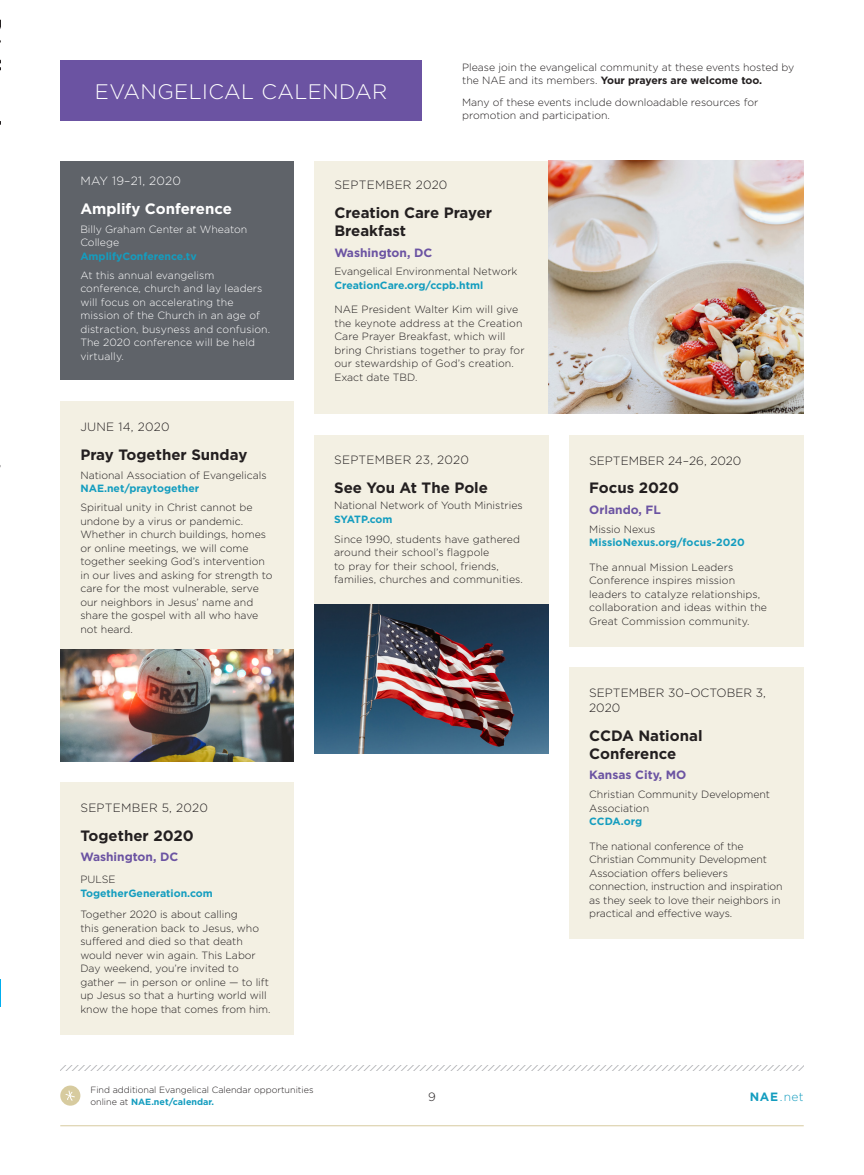
<style>
.page{position:relative;width:864px;height:1175px;background:#fff}
.page>*{position:absolute;margin:0;border:0;box-sizing:border-box;transform-origin:0 0}
.Department_Title{font:300 21px "Gotham";letter-spacing:.02em;color:#fff}
.Calendar_Title{font:700 15px/18px "Gotham";color:#231f20}
.Calendar_Title-2{font:700 15px "Gotham";color:#fff}
.Calendar_Date_2{font:300 12px "Gotham";letter-spacing:.02em;color:#231f20}
.Calendar_Location{font:700 12px "Gotham";color:#6b53a2}
.Calendar_Date_2-2{font:300 12px/15px "Gotham";color:#231f20}
.Calendar_Date_2-3{font:300 12px "Gotham";letter-spacing:.02em;color:#fff}
.t1{font:300 12px "Gotham";color:#149dbf}
.Calendar_Main_Text{font:300 10.5px/13.5px "Gotham";color:#231f20}
.Calendar_Location-2{font:300 10.5px/13.5px "Gotham";color:#231f20}
.Calendar_Main_Text-2{font:300 10.5px/13.5px "Gotham";letter-spacing:.01em;color:#fff}
.Caption_-_Header__In{font:300 10.5px/13.5px "Gotham";color:#231f20}
.Calendar_Place{font:300 10.5px/13.5px "Gotham";color:#231f20}
.Calendar_Location-3{font:300 10.5px/13.5px "Gotham";color:#fff}
.Calendar_Main_Text-3{font:700 10.5px "Gotham";letter-spacing:.01em;color:#149dbf}
.Calendar_Location-4{font:700 10.5px/13.5px "Gotham";color:#149dbf}
.Calendar_Main_Text-4{font:700 10.5px "Gotham";letter-spacing:-.02em;color:#149dbf}
.t2{font:300 9px/12px "Gotham";color:#231f20}
.s1{font-weight:700}
.s2{font-weight:700;color:#149dbf}
.s3{font-weight:300;color:#231f20}
</style>
<div class="page">
<div style="left:314px;top:161px;width:234px;height:253px;background:#f3f0e3"></div>
<img style="left:549px;top:161px;width:255px;height:253px">
<div style="left:60px;top:401px;width:234px;height:252px;background:#f3f0e3"></div>
<div style="left:60px;top:782px;width:234px;height:252px;background:#f3f0e3"></div>
<div style="left:60px;top:161px;width:234px;height:218px;background:#5f6369"></div>
<div style="left:314px;top:435px;width:235px;height:170px;background:#f3f0e3"></div>
<div style="left:569px;top:435px;width:235px;height:211px;background:#f3f0e3"></div>
<div style="left:569px;top:667px;width:235px;height:271px;background:#f3f0e3"></div>
<svg style="left:60px;top:1065px;width:744px;height:5px"></svg>
<hr style="left:60px;top:1125px;width:744px;height:1px;background:#d7cb9f">
<div style="left:60px;top:60px;width:362px;height:61px;background:#6b53a2"></div>
<div style="left:60px;top:1085px;width:20px;height:20px;background:#d7cb9f;border-radius:50%"></div>
<svg style="left:66px;top:1090px;width:9px;height:11px"></svg>
<img style="left:60px;top:649px;width:234px;height:112px">
<img style="left:314px;top:604px;width:235px;height:150px">
<svg style="left:0;top:40px;width:1px;height:85px"></svg>
<p class="Department_Title" style="left:95px;top:80px;width:294px">EVANGELICAL CALENDAR</p>
<p class="Caption_-_Header__In" style="left:462px;top:60px;width:334px">Please join the evangelical community at these events hosted by the NAE and its members. <span class="s1">Your prayers are welcome too.</span></p>
<p class="Caption_-_Header__In" style="left:462px;top:95px;width:298px">Many of these events include downloadable resources for promotion and participation.</p>
<p class="Calendar_Date_2-3" style="left:80px;top:174px;width:102px">MAY 19–21, 2020</p>
<p class="Calendar_Title-2" style="left:80px;top:200px;width:153px">Amplify Conference</p>
<p class="Calendar_Location-3" style="left:80px;top:222px;width:168px">Billy Graham Center at Wheaton<br>College<br><span class="s2">AmplifyConference.tv</span></p>
<p class="Calendar_Main_Text-2" style="left:80px;top:268px;width:191px">At this annual evangelism conference, church and lay leaders will focus on accelerating the mission of the Church in an age of distraction, busyness and confusion.<br>The 2020 conference will be held virtually.</p>
<p class="Calendar_Date_2" style="left:80px;top:420px;width:91px">JUNE 14, 2020</p>
<p class="Calendar_Title" style="left:80px;top:445px;width:168px">Pray Together Sunday</p>
<p class="Calendar_Location-2" style="left:80px;top:468px;width:188px">National Association of Evangelicals<br><span class="s2">NAE.net/praytogether</span></p>
<p class="Calendar_Main_Text" style="left:80px;top:500px;width:194px">Spiritual unity in Christ cannot be undone by a virus or pandemic.<br>Whether in church buildings, homes or online meetings, we will come together seeking God’s intervention in our lives and asking for strength to care for the most vulnerable, serve our neighbors in Jesus’ name and share the gospel with all who have not heard.</p>
<p class="Calendar_Date_2" style="left:334px;top:178px;width:115px">SEPTEMBER 2020</p>
<p class="Calendar_Title" style="left:334px;top:203px;width:159px">Creation Care Prayer<br>Breakfast</p>
<p class="Calendar_Location" style="left:334px;top:245px;width:99px">Washington, DC</p>
<p class="Calendar_Main_Text" style="left:334px;top:265px;width:185px">Evangelical Environmental Network<br><span class="s2">CreationCare.org/ccpb.html</span></p>
<p class="Calendar_Main_Text" style="left:334px;top:303px;width:192px">NAE President Walter Kim will give the keynote address at the Creation<br>Care Prayer Breakfast, which will bring Christians together to pray for our stewardship of God’s creation.<br>Exact date TBD.</p>
<p class="Calendar_Date_2" style="left:334px;top:453px;width:136px">SEPTEMBER 23, 2020</p>
<p class="Calendar_Title" style="left:334px;top:478px;width:155px">See You At The Pole</p>
<p class="Calendar_Place" style="left:334px;top:499px;width:190px">National Network of Youth Ministries</p>
<p class="Calendar_Main_Text-4" style="left:334px;top:513px;width:60px">SYATP.com</p>
<p class="Calendar_Main_Text" style="left:334px;top:532px;width:190px">Since 1990, students have gathered around their school’s flagpole<br>to pray for their school, friends, families, churches and communities.</p>
<p class="Calendar_Date_2" style="left:80px;top:801px;width:129px">SEPTEMBER 5, 2020</p>
<p class="Calendar_Title" style="left:80px;top:826px;width:115px">Together 2020</p>
<p class="Calendar_Location" style="left:80px;top:850px;width:99px">Washington, DC</p>
<p class="Calendar_Location-4" style="left:80px;top:872px;width:134px"><span class="s3">PULSE<br></span>TogetherGeneration.com</p>
<p class="Calendar_Location-2" style="left:80px;top:907px;width:192px">Together 2020 is about calling<br>this generation back to Jesus, who suffered and died so that death would never win again. This Labor<br>Day weekend, you’re invited to gather — in person or online — to lift up Jesus so that a hurting world will know the hope that comes from him.</p>
<p class="Calendar_Date_2-2" style="left:589px;top:452px;width:154px">SEPTEMBER 24–26, 2020</p>
<p class="Calendar_Title" style="left:589px;top:479px;width:91px">Focus 2020</p>
<p class="Calendar_Location" style="left:589px;top:502px;width:73px">Orlando, FL</p>
<p class="Calendar_Place" style="left:589px;top:522px;width:68px">Missio Nexus</p>
<p class="Calendar_Main_Text-3" style="left:589px;top:536px;width:157px">MissioNexus.org/focus-2020</p>
<p class="Calendar_Main_Text" style="left:589px;top:560px;width:179px">The annual Mission Leaders<br>Conference inspires mission leaders to catalyze relationships, collaboration and ideas within the<br>Great Commission community.</p>
<p class="Calendar_Date_2-2" style="left:589px;top:685px;width:178px">SEPTEMBER 30–OCTOBER 3,<br>2020</p>
<p class="Calendar_Title" style="left:589px;top:726px;width:115px">CCDA National<br>Conference</p>
<p class="Calendar_Location" style="left:589px;top:768px;width:99px">Kansas City, MO</p>
<p class="Calendar_Place" style="left:589px;top:787px;width:182px">Christian Community Development<br>Association</p>
<p class="Calendar_Main_Text-3" style="left:589px;top:815px;width:55px">CCDA.org</p>
<p class="Calendar_Main_Text" style="left:589px;top:839px;width:195px">The national conference of the Christian Community Development Association offers believers connection, instruction and inspiration as they seek to love their neighbors in practical and effective ways.</p>
<p class="t2" style="left:90px;top:1084px;width:225px">Find additional Evangelical Calendar opportunities online at <span class="s2">NAE.net/calendar.</span></p>
<p class="Calendar_Date_2" style="left:428px;top:1089px;width:9px">9</p>
<p class="t1" style="left:750px;top:1089px;width:56px"><span class="s1">NAE</span>.net</p>
</div>
